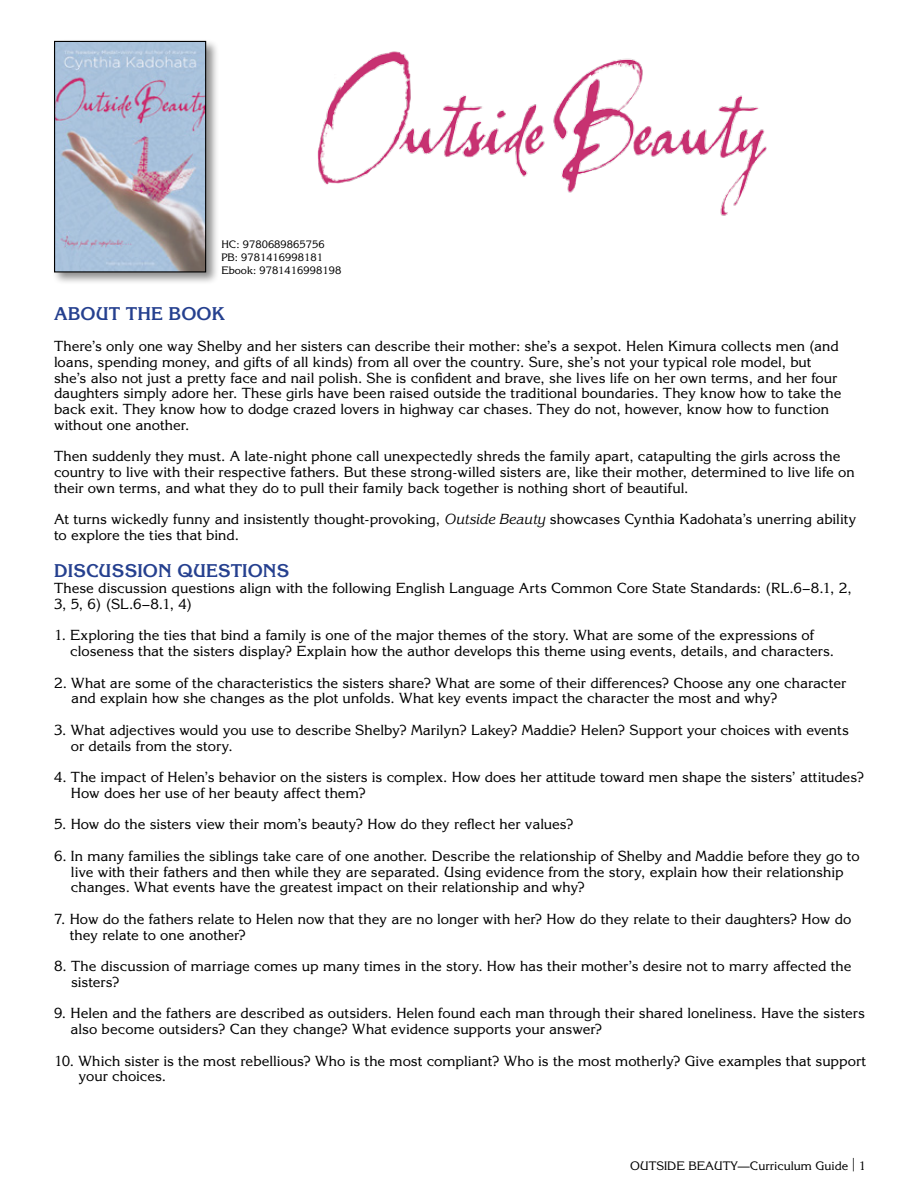
<style>
.page{position:relative;width:918px;height:1188px;background:#fff}
.page>*{position:absolute;margin:0;border:0;box-sizing:border-box;transform-origin:0 0}
.t1{font:700 18px "Korinna Std";color:#25408f}
.t2{font:14.25px/15.8px "Korinna Std";color:#000}
.t3{font:12px "Korinna Std";color:#000}
.t4{font:10.5px/12.6px "Korinna Std";color:#000}
.s1{font-style:italic}
.s2{font-size:13.5px}
</style>
<div class="page">
<div style="left:52px;top:38px;width:167px;height:248px;background:#000;opacity:.45"></div>
<img style="left:56px;top:43px;width:148px;height:227px">
<div style="left:54px;top:41px;width:152px;height:231px;border:1px solid #000"></div>
<img style="left:317px;top:51px;width:450px;height:165px">
<p class="t4" style="left:221px;top:238px;width:121px">HC: 9780689865756<br>PB: 9781416998181<br>Ebook: 9781416998198</p>
<p class="t1" style="left:54px;top:302px;width:172px">ABOUT THE BOOK</p>
<p class="t2" style="left:54px;top:338px;width:789px">There’s only one way Shelby and her sisters can describe their mother: she’s a sexpot. Helen Kimura collects men (and loans, spending money, and gifts of all kinds) from all over the country. Sure, she’s not your typical role model, but she’s also not just a pretty face and nail polish. She is confident and brave, she lives life on her own terms, and her four daughters simply adore her. These girls have been raised outside the traditional boundaries. They know how to take the back exit. They know how to dodge crazed lovers in highway car chases. They do not, however, know how to function without one another.</p>
<p class="t2" style="left:54px;top:448px;width:802px">Then suddenly they must. A late-night phone call unexpectedly shreds the family apart, catapulting the girls across the country to live with their respective fathers. But these strong-willed sisters are, like their mother, determined to live life on their own terms, and what they do to pull their family back together is nothing short of beautiful.</p>
<p class="t2" style="left:54px;top:511px;width:804px">At turns wickedly funny and insistently thought-provoking, <span class="s1">Outside Beauty</span> showcases Cynthia Kadohata’s unerring ability to explore the ties that bind.</p>
<p class="t1" style="left:54px;top:560px;width:237px">DISCUSSION QUESTIONS</p>
<p class="t2" style="left:54px;top:580px;width:799px">These discussion questions align with the following English Language Arts Common Core State Standards: (RL.6–8.1, 2,<br>3, 5, 6) (SL.6–8.1, 4)</p>
<p class="t2" style="left:70px;top:627px;width:765px;text-indent:-16px">1. Exploring the ties that bind a family is one of the major themes of the story. What are some of the expressions of closeness that the sisters display? Explain how the author develops this theme using events, details, and characters.</p>
<p class="t2" style="left:71px;top:675px;width:776px;text-indent:-17px">2. What are some of the characteristics the sisters share? What are some of their differences? Choose any one character and explain how she changes as the plot unfolds. What key events impact the character the most and why?</p>
<p class="t2" style="left:71px;top:722px;width:780px;text-indent:-17px">3. What adjectives would you use to describe Shelby? Marilyn? Lakey? Maddie? Helen? Support your choices with events or details from the story.</p>
<p class="t2" style="left:71px;top:769px;width:795px;text-indent:-17px">4. The impact of Helen’s behavior on the sisters is complex. How does her attitude toward men shape the sisters’ attitudes?<br>How does her use of her beauty affect them?</p>
<p class="t2" style="left:54px;top:816px;width:521px">5. How do the sisters view their mom’s beauty? How do they reflect her values?</p>
<p class="t2" style="left:71px;top:848px;width:790px;text-indent:-17px">6. In many families the siblings take care of one another. Describe the relationship of Shelby and Maddie before they go to live with their fathers and then while they are separated. Using evidence from the story, explain how their relationship changes. What events have the greatest impact on their relationship and why?</p>
<p class="t2" style="left:70px;top:911px;width:783px;text-indent:-16px">7. How do the fathers relate to Helen now that they are no longer with her? How do they relate to their daughters? How do they relate to one another?</p>
<p class="t2" style="left:71px;top:958px;width:782px;text-indent:-17px">8. The discussion of marriage comes up many times in the story. How has their mother’s desire not to marry affected the sisters?</p>
<p class="t2" style="left:71px;top:1005px;width:796px;text-indent:-17px">9. Helen and the fathers are described as outsiders. Helen found each man through their shared loneliness. Have the sisters also become outsiders? Can they change? What evidence supports your answer?</p>
<p class="t2" style="left:79px;top:1053px;width:789px;text-indent:-25px">10. Which sister is the most rebellious? Who is the most compliant? Who is the most motherly? Give examples that support your choices.</p>
<p class="t3" style="left:630px;top:1158px;width:237px">OUTSIDE BEAUTY—Curriculum Guide <span class="s2">|</span> 1</p>
</div>
